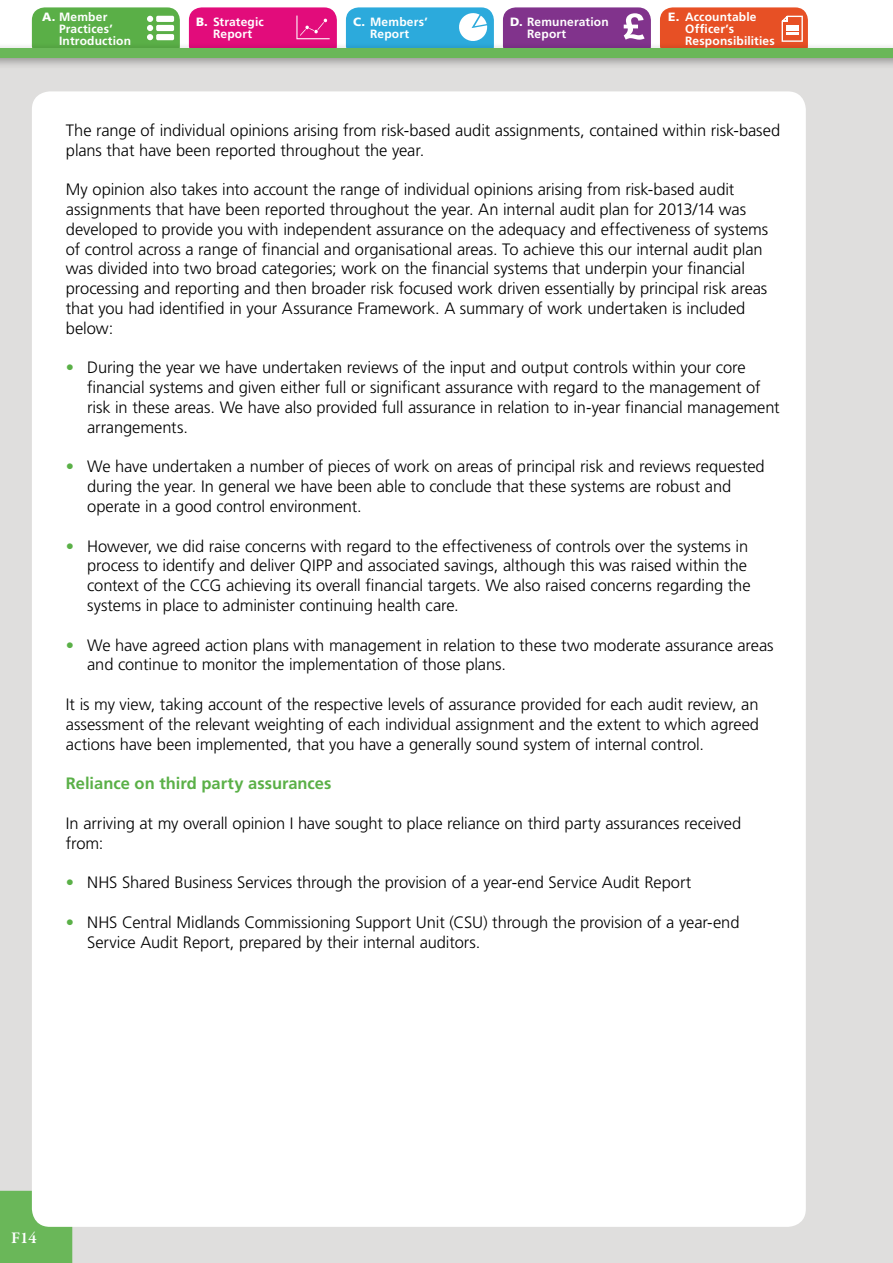
<style>
.page{position:relative;width:893px;height:1263px;background:#fff}
.page>*{position:absolute;margin:0;border:0;box-sizing:border-box;transform-origin:0 0}
.t1{font:300 16.5px/19.8px "Frutiger LT";letter-spacing:-.005em;color:#000}
.t2{font:700 16.5px "Frutiger LT";color:#5ab047}
.t3{font:600 16.5px "Garamond Premr Pro";color:#fff}
.t4{font:700 12px/12px "Frutiger LT";letter-spacing:.015em;color:#fff}
.s1{font-family:"Frutiger";font-weight:900}
.s2{color:#5ab047}
</style>
<div class="page">
<div style="left:32px;top:7px;width:148px;height:51px;background:#5aaf47;border-radius:13px"></div>
<div style="left:156px;top:16px;width:18px;height:6px;background:#fff;border-radius:2px"></div>
<div style="left:156px;top:25px;width:18px;height:6px;background:#fff;border-radius:2px"></div>
<svg style="left:147px;top:16px;width:6px;height:24px"></svg>
<div style="left:156px;top:34px;width:18px;height:6px;background:#fff;border-radius:2px"></div>
<div style="left:189px;top:7px;width:148px;height:51px;background:#e20c7b;border-radius:13px"></div>
<svg style="left:296px;top:16px;width:34px;height:23px"></svg>
<div style="left:660px;top:7px;width:148px;height:51px;background:#e75025;border-radius:13px"></div>
<svg style="left:782px;top:16px;width:21px;height:26px"></svg>
<div style="left:346px;top:7px;width:148px;height:51px;background:#2caadc;border-radius:13px"></div>
<svg style="left:459px;top:13px;width:28px;height:28px"></svg>
<div style="left:503px;top:7px;width:148px;height:51px;background:#81338c;border-radius:13px"></div>
<svg style="left:624px;top:13px;width:21px;height:27px"></svg>
<div style="left:0;top:49px;width:893px;height:1214px;background:#dfdedd"></div>
<div style="left:0;top:1191px;width:72px;height:72px;background:#6ab759"></div>
<div style="left:32px;top:91px;width:774px;height:1136px;background:#fff;border-radius:18px"></div>
<div style="left:0;top:42px;width:893px;height:28px;background:#000;opacity:.37"></div>
<div style="left:0;top:48px;width:893px;height:10px;background:#6ab759"></div>
<p class="t4" style="left:59px;top:10px;width:74px;text-indent:-17px"><span class="s1">A.</span> Member<br>Practices’<br>Introduction</p>
<p class="t4" style="left:196px;top:16px;width:69px;text-align:center"><span class="s1">B.</span> Strategic<br>Report</p>
<p class="t4" style="left:685px;top:10px;width:91px;text-indent:-17px"><span class="s1">E.</span> Accountable<br>Officer’s<br>Responsibilities</p>
<p class="t4" style="left:353px;top:16px;width:76px;text-align:center"><span class="s1">C.</span> Members’<br>Report</p>
<p class="t4" style="left:527px;top:16px;width:83px;text-indent:-17px"><span class="s1">D.</span> Remuneration<br>Report</p>
<p class="t1" style="left:66px;top:120px;width:716px">The range of individual opinions arising from risk-based audit assignments, contained within risk-based plans that have been reported throughout the year.</p>
<p class="t1" style="left:66px;top:180px;width:704px">My opinion also takes into account the range of individual opinions arising from risk-based audit assignments that have been reported throughout the year. An internal audit plan for 2013/14 was developed to provide you with independent assurance on the adequacy and effectiveness of systems of control across a range of financial and organisational areas. To achieve this our internal audit plan was divided into two broad categories; work on the financial systems that underpin your financial processing and reporting and then broader risk focused work driven essentially by principal risk areas that you had identified in your Assurance Framework. A summary of work undertaken is included below:</p>
<p class="t1" style="left:87px;top:358px;width:694px;text-indent:-21px"><span class="s2">•</span> During the year we have undertaken reviews of the input and output controls within your core financial systems and given either full or significant assurance with regard to the management of risk in these areas. We have also provided full assurance in relation to in-year financial management arrangements.</p>
<p class="t1" style="left:87px;top:457px;width:679px;text-indent:-21px"><span class="s2">•</span> We have undertaken a number of pieces of work on areas of principal risk and reviews requested during the year. In general we have been able to conclude that these systems are robust and operate in a good control environment.</p>
<p class="t1" style="left:87px;top:536px;width:665px;text-indent:-21px"><span class="s2">•</span> However, we did raise concerns with regard to the effectiveness of controls over the systems in process to identify and deliver QIPP and associated savings, although this was raised within the context of the CCG achieving its overall financial targets. We also raised concerns regarding the systems in place to administer continuing health care.</p>
<p class="t1" style="left:87px;top:635px;width:688px;text-indent:-21px"><span class="s2">•</span> We have agreed action plans with management in relation to these two moderate assurance areas and continue to monitor the implementation of those plans.</p>
<p class="t1" style="left:66px;top:695px;width:695px;text-align:justify">It is my view, taking account of the respective levels of assurance provided for each audit review, an assessment of the relevant weighting of each individual assignment and the extent to which agreed actions have been implemented, that you have a generally sound system of internal control.</p>
<p class="t2" style="left:66px;top:774px;width:267px">Reliance on third party assurances</p>
<p class="t1" style="left:66px;top:813px;width:677px">In arriving at my overall opinion I have sought to place reliance on third party assurances received from:</p>
<p class="t1" style="left:66px;top:873px;width:627px"><span class="s2">•</span> NHS Shared Business Services through the provision of a year-end Service Audit Report</p>
<p class="t1" style="left:87px;top:912px;width:654px;text-indent:-21px"><span class="s2">•</span> NHS Central Midlands Commissioning Support Unit (CSU) through the provision of a year-end<br>Service Audit Report, prepared by their internal auditors.</p>
<p class="t3" style="left:11px;top:1228px;width:27px">F14</p>
</div>
